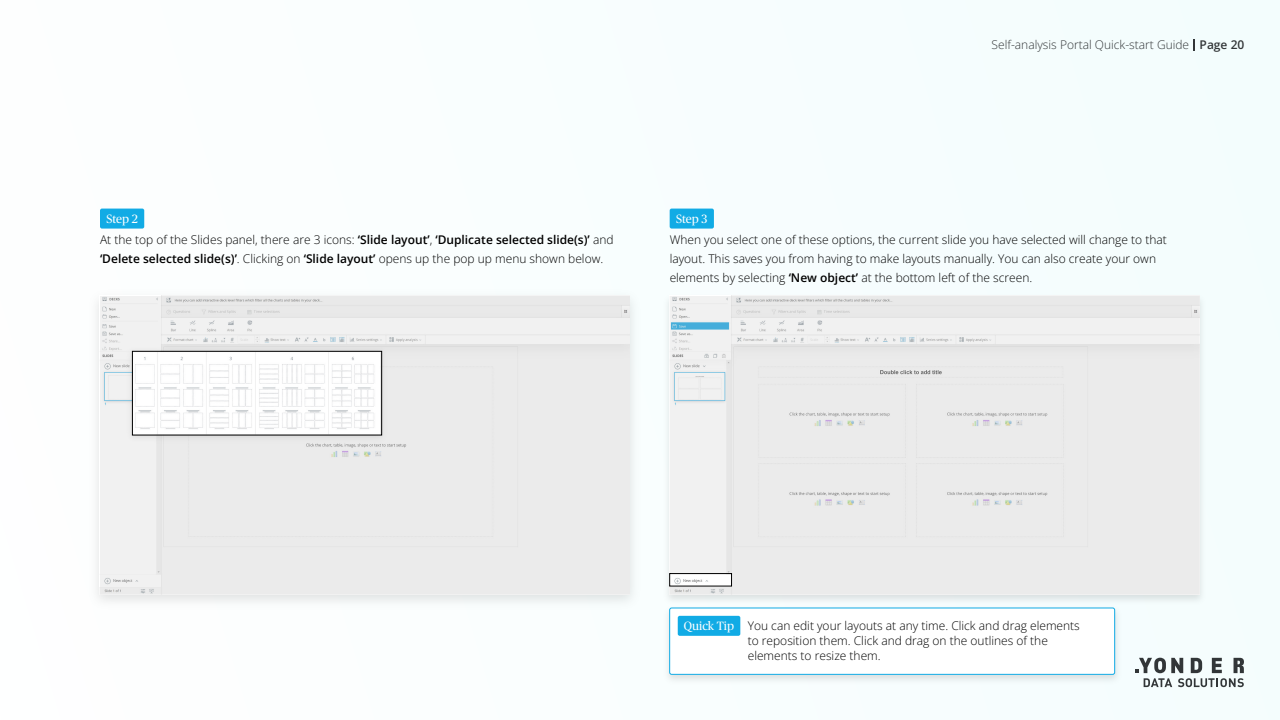
<style>
.page{position:relative;width:1280px;height:720px;background:#f8fefe}
.page>*{position:absolute;margin:0;border:0;box-sizing:border-box;transform-origin:0 0}
.t1{font:300 12px/18.8px "Open Sans";color:#000}
.t2{font:300 12px "Open Sans";color:#323638}
.t3{font:12px "Publico Headline";color:#fff}
.s1{font-weight:600}
.s2{font-family:"Publico Headline";font-weight:400;color:#fff}
</style>
<div class="page">
<svg style="left:1135px;top:658px;width:109px;height:29px"></svg>
<div style="left:100px;top:209px;width:44px;height:20px;background:#11abe5;border-radius:2px"></div>
<div style="left:670px;top:209px;width:44px;height:20px;background:#11abe5;border-radius:2px"></div>
<img style="left:668px;top:609px;width:450px;height:72px">
<div style="left:670px;top:608px;width:445px;height:66px;background:#fff;border-radius:2px"></div>
<div style="left:669px;top:607px;width:446px;height:68px;border:1px solid #11abe5;border-radius:2px"></div>
<div style="left:678px;top:616px;width:62px;height:20px;background:#11abe5;border-radius:2px"></div>
<svg style="left:1194px;top:39px;width:1px;height:12px"></svg>
<svg style="left:100px;top:296px;width:530px;height:298px;fill:#ebebeb"></svg>
<div style="left:132px;top:351px;width:250px;height:85px;border:1px solid #000"></div>
<div style="left:670px;top:296px;width:530px;height:298px;background:#ebebeb"></div>
<div style="left:669px;top:573px;width:63px;height:14px;border:1px solid #000"></div>
<p class="t2" style="left:992px;top:37px;width:254px">Self-analysis Portal Quick-start Guide <span class="s1">Page 20</span></p>
<p class="t3" style="left:106px;top:210px;width:33px">Step 2</p>
<p class="t3" style="left:676px;top:210px;width:33px">Step 3</p>
<p class="t1" style="left:670px;top:230px;width:499px">When you select one of these options, the current slide you have selected will change to that layout. This saves you from having to make layouts manually. You can also create your own elements by selecting <span class="s1">‘New object’</span> at the bottom left of the screen.</p>
<p class="t1" style="left:100px;top:230px;width:515px">At the top of the Slides panel, there are 3 icons: <span class="s1">‘Slide layout’</span>, <span class="s1">‘Duplicate selected slide(s)’</span> and <span class="s1">‘Delete selected slide(s)’</span>. Clicking on <span class="s1">‘Slide layout’</span> opens up the pop up menu shown below.</p>
<p class="t1" style="left:748px;top:618px;width:334px;line-height:14.8px;text-indent:-64px"><span class="s2">Quick Tip</span> You can edit your layouts at any time. Click and drag elements to reposition them. Click and drag on the outlines of the elements to resize them.</p>
</div>
